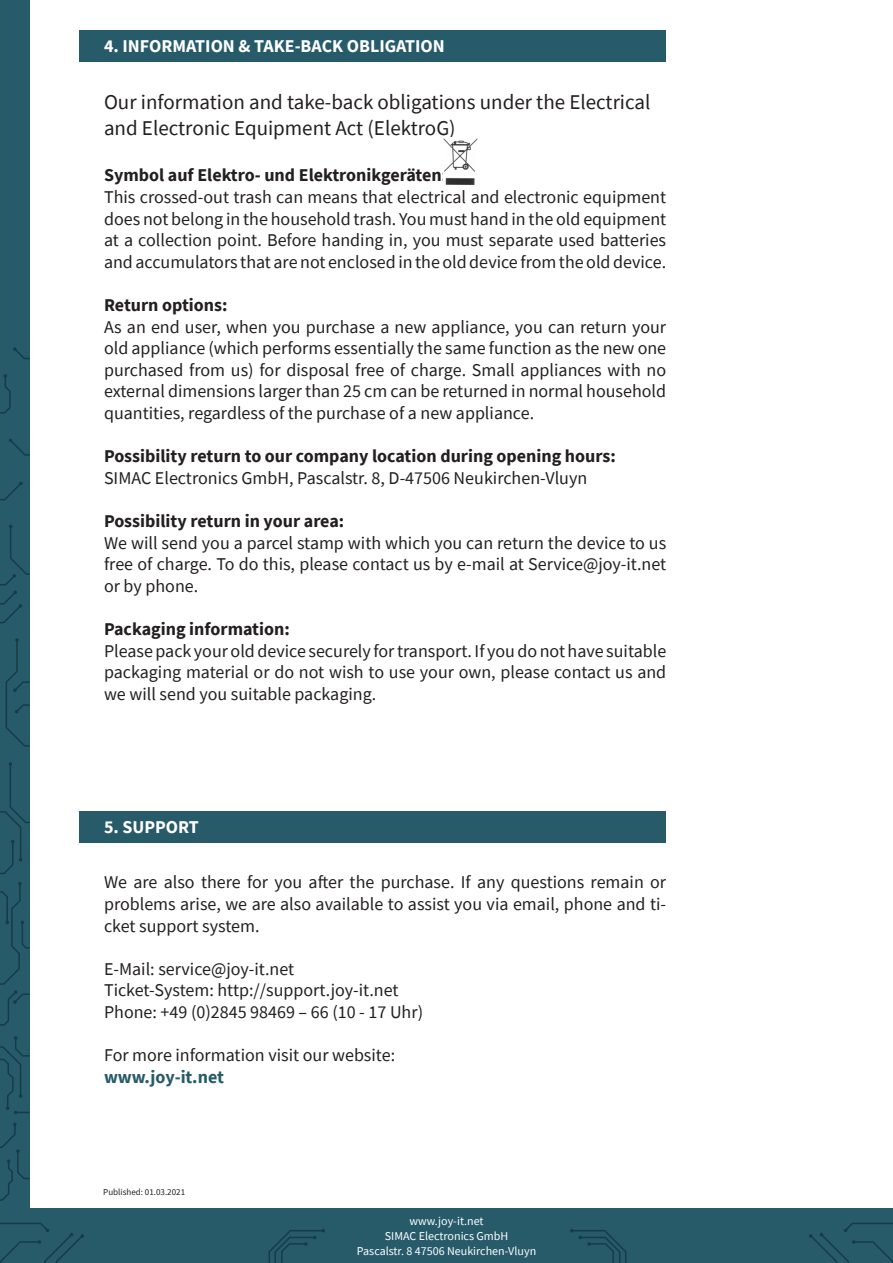
<style>
.page{position:relative;width:893px;height:1263px;background:#fff}
.page>*{position:absolute;margin:0;border:0;box-sizing:border-box;transform-origin:0 0}
.t1{font:21px/25.2px "Source Sans Pro";color:#231f20}
.t2{font:18px/21.6px "Source Sans Pro";color:#231f20;text-align:justify}
.t3{font:700 18px "Source Sans Pro";color:#231f20}
.t4{font:700 18px "Source Sans Pro";color:#fff}
.t5{font:700 18px "Source Sans Pro";color:#275b6a}
.t6{font:12px "Source Sans Pro";color:#fff}
.t7{font:9px "Source Sans Pro";color:#231f20}
</style>
<div class="page">
<div style="left:0;top:0;width:30px;height:1263px;background:#275b6a"></div>
<svg style="left:0;top:1122px;width:30px;height:79px"></svg>
<svg style="left:0;top:1036px;width:30px;height:78px"></svg>
<svg style="left:0;top:882px;width:30px;height:144px"></svg>
<svg style="left:0;top:762px;width:30px;height:112px"></svg>
<svg style="left:5px;top:638px;width:25px;height:109px"></svg>
<svg style="left:0;top:525px;width:30px;height:99px"></svg>
<svg style="left:0;top:482px;width:23px;height:19px"></svg>
<svg style="left:9px;top:438px;width:21px;height:18px"></svg>
<svg style="left:0;top:374px;width:11px;height:40px"></svg>
<svg style="left:13px;top:347px;width:17px;height:12px"></svg>
<div style="left:80px;top:30px;width:586px;height:32px;background:#275b6a"></div>
<div style="left:0;top:1209px;width:893px;height:54px;background:#275b6a"></div>
<svg style="left:268px;top:1229px;width:57px;height:34px"></svg>
<svg style="left:570px;top:1229px;width:57px;height:34px"></svg>
<svg style="left:0;top:1223px;width:84px;height:40px"></svg>
<svg style="left:809px;top:1223px;width:84px;height:40px"></svg>
<div style="left:80px;top:811px;width:586px;height:32px;background:#275b6a"></div>
<img style="left:444px;top:138px;width:33px;height:47px">
<p class="t4" style="left:104px;top:33px;width:342px">4. INFORMATION &amp; TAKE-BACK OBLIGATION</p>
<p class="t1" style="left:104px;top:90px;width:548px">Our information and take-back obligations under the Electrical and Electronic Equipment Act (ElektroG)</p>
<p class="t3" style="left:104px;top:163px;width:345px">Symbol auf Elektro- und Elektronikgeräten:</p>
<p class="t2" style="left:104px;top:186px;width:564px">This crossed-out trash can means that electrical and electronic equipment does not belong in the household trash. You must hand in the old equipment at a collection point. Before handing in, you must separate used batteries and accumulators that are not enclosed in the old device from the old device.</p>
<p class="t3" style="left:104px;top:293px;width:125px">Return options:</p>
<p class="t2" style="left:104px;top:316px;width:564px">As an end user, when you purchase a new appliance, you can return your old appliance (which performs essentially the same function as the new one purchased from us) for disposal free of charge. Small appliances with no external dimensions larger than 25 cm can be returned in normal household quantities, regardless of the purchase of a new appliance.</p>
<p class="t3" style="left:104px;top:444px;width:513px">Possibility return to our company location during opening hours:</p>
<p class="t2" style="left:104px;top:467px;width:485px">SIMAC Electronics GmbH, Pascalstr. 8, D-47506 Neukirchen-Vluyn</p>
<p class="t3" style="left:104px;top:509px;width:242px">Possibility return in your area:</p>
<p class="t2" style="left:104px;top:532px;width:564px">We will send you a parcel stamp with which you can return the device to us free of charge. To do this, please contact us by e-mail at Service@joy-it.net or by phone.</p>
<p class="t3" style="left:104px;top:617px;width:187px">Packaging information:</p>
<p class="t2" style="left:104px;top:640px;width:564px">Please pack your old device securely for transport. If you do not have suitable packaging material or do not wish to use your own, please contact us and we will send you suitable packaging.</p>
<p class="t4" style="left:104px;top:815px;width:96px">5. SUPPORT</p>
<p class="t2" style="left:104px;top:871px;width:564px">We are also there for you after the purchase. If any questions remain or problems arise, we are also available to assist you via email, phone and ti&shy;cket support system.</p>
<p class="t2" style="left:104px;top:958px;width:192px">E-Mail: service@joy-it.net</p>
<p class="t2" style="left:104px;top:979px;width:296px">Ticket-System: http://support.joy-it.net</p>
<p class="t2" style="left:104px;top:1001px;width:321px">Phone: +49 (0)2845 98469 – 66 (10 - 17 Uhr)</p>
<p class="t2" style="left:104px;top:1044px;width:293px">For more information visit our website:</p>
<p class="t5" style="left:104px;top:1065px;width:122px">www.joy-it.net</p>
<p class="t7" style="left:103px;top:1186px;width:83px">Published: 01.03.2021</p>
<p class="t6" style="left:410px;top:1213px;width:75px">www.joy-it.net</p>
<p class="t6" style="left:385px;top:1228px;width:125px">SIMAC Electronics GmbH</p>
<p class="t6" style="left:357px;top:1243px;width:181px">Pascalstr. 8 47506 Neukirchen-Vluyn</p>
</div>
